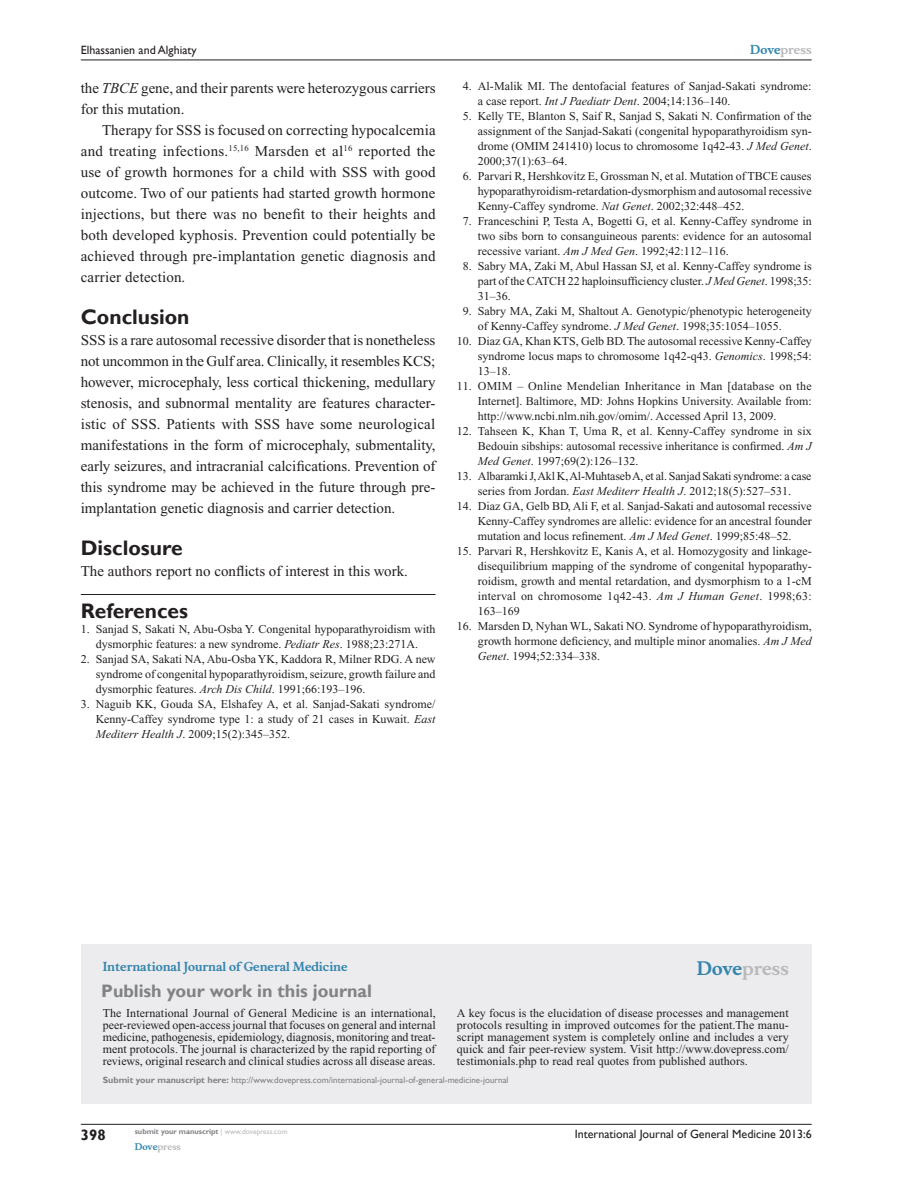
<style>
.page{position:relative;width:918px;height:1188px;background:#fff}
.page>*{position:absolute;margin:0;border:0;box-sizing:border-box;transform-origin:0 0}
.RefH{font:700 21px "Gill Sans";color:#231f20}
.PromBx-H1{font:700 18px "Gill Sans";color:#808285}
.PromBx-Brand{font:700 18px "Musee";color:#b8b9bc}
.TxF{font:15px/21px "Times New Roman";color:#231f20;text-align:justify}
.Tx{font:15px/21px "Times New Roman";color:#231f20}
.t1{font:700 15px "Gill Sans";color:#231f20}
.RefNL2{font:12px/15px "Times New Roman";color:#231f20;text-align:justify}
.PromBx-Tx{font:12px/12px "Times New Roman";letter-spacing:.005em;color:#231f20;text-align:justify}
.RefNL1{font:12px/15px "Times New Roman";color:#231f20;text-align:justify}
.t2{font:12px "Gill Sans";color:#231f20}
.PromBx-JrnlName{font:700 12px "Musee";color:#3485ae}
.t3{font:700 12px "Musee";color:#b8b9bc}
.PromBx-SubmitMssWebA{font:9px "Gill Sans";color:#808285}
.t4{font:700 9px "Musee";color:#b8b9bc}
.t5{font:700 7.5px "Gill Sans";color:#808285}
.s1{font-style:italic}
.s2{color:#3485ae}
.s3{font-weight:700}
.s4{font-weight:400;color:#b8b9bc}
</style>
<div class="page">
<div style="left:81px;top:944px;width:731px;height:159px;background:#ececee"></div>
<hr style="left:81px;top:594px;width:355px;height:1px;background:#231f20">
<hr style="left:81px;top:1124px;width:731px;height:1px;background:#231f20">
<hr style="left:81px;top:60px;width:731px;height:1px;background:#231f20">
<p class="t2" style="left:81px;top:43px;width:117px">Elhassanien and Alghiaty</p>
<p class="Tx" style="left:81px;top:77px;width:356px">the <span class="s1">TBCE</span> gene, and their parents were heterozygous carriers for this mutation.</p>
<p class="Tx" style="left:81px;top:119px;width:356px;text-align:justify;text-indent:21px">Therapy for SSS is focused on correcting hypocalcemia and treating infections.<sup>15,16</sup> Marsden et al<sup>16</sup> reported the use of growth hormones for a child with SSS with good outcome. Two of our patients had started growth hormone injections, but there was no benefit to their heights and both developed kyphosis. Prevention could potentially be achieved through pre-implantation genetic diagnosis and carrier detection.</p>
<h1 class="RefH" style="left:81px;top:304px;width:110px">Conclusion</h1>
<p class="TxF" style="left:81px;top:329px;width:356px">SSS is a rare autosomal recessive disorder that is nonetheless not uncommon in the Gulf area. Clinically, it resembles KCS; however, microcephaly, less cortical thickening, medullary stenosis, and subnormal mentality are features character&shy;istic of SSS. Patients with SSS have some neurological manifestations in the form of microcephaly, submentality, early seizures, and intracranial calcifications. Prevention of this syndrome may be achieved in the future through pre&shy;implantation genetic diagnosis and carrier detection.</p>
<h1 class="RefH" style="left:81px;top:535px;width:103px">Disclosure</h1>
<p class="TxF" style="left:81px;top:560px;width:329px">The authors report no conflicts of interest in this work.</p>
<p class="RefH" style="left:81px;top:598px;width:109px">References</p>
<p class="RefNL1" style="left:81px;top:621px;width:356px;text-align:center">1. Sanjad S, Sakati N, Abu-Osba Y. Congenital hypoparathyroidism with dysmorphic features: a new syndrome. <span class="s1">Pediatr Res</span>. 1988;23:271A.</p>
<p class="RefNL1" style="left:96px;top:651px;width:341px;text-indent:-15px">2. Sanjad SA, Sakati NA, Abu-Osba YK, Kaddora R, Milner RDG. A new syndrome of congenital hypoparathyroidism, seizure, growth failure and dysmorphic features. <span class="s1">Arch Dis Child</span>. 1991;66:193–196.</p>
<p class="RefNL1" style="left:96px;top:696px;width:341px;text-indent:-15px">3. Naguib KK, Gouda SA, Elshafey A, et al. Sanjad-Sakati syndrome/ Kenny-Caffey syndrome type 1: a study of 21 cases in Kuwait. <span class="s1">East Mediterr Health J</span>. 2009;15(2):345–352.</p>
<p class="t3" style="left:750px;top:43px;width:63px"><span class="s2">Dove</span>press</p>
<p class="RefNL2" style="left:478px;top:79px;width:335px;text-indent:-15px">4. Al-Malik MI. The dentofacial features of Sanjad-Sakati syndrome: a case report. <span class="s1">Int J Paediatr Dent</span>. 2004;14:136–140.</p>
<p class="RefNL2" style="left:478px;top:109px;width:335px;text-indent:-15px">5. Kelly TE, Blanton S, Saif R, Sanjad S, Sakati N. Confirmation of the assignment of the Sanjad-Sakati (congenital hypoparathyroidism syn&shy;drome (OMIM 241410) locus to chromosome 1q42-43. <span class="s1">J Med Genet</span>.<br>2000;37(1):63–64.</p>
<p class="RefNL2" style="left:478px;top:169px;width:335px;text-indent:-15px">6. Parvari R, Hershkovitz E, Grossman N, et al. Mutation of TBCE causes hypoparathyroidism-retardation-dysmorphism and autosomal recessive Kenny-Caffey syndrome. <span class="s1">Nat Genet</span>. 2002;32:448–452.</p>
<p class="RefNL2" style="left:478px;top:214px;width:335px;text-indent:-15px">7. Franceschini P, Testa A, Bogetti G, et al. Kenny-Caffey syndrome in two sibs born to consanguineous parents: evidence for an autosomal recessive variant. <span class="s1">Am J Med Gen</span>. 1992;42:112–116.</p>
<p class="RefNL2" style="left:478px;top:259px;width:335px;text-indent:-15px">8. Sabry MA, Zaki M, Abul Hassan SJ, et al. Kenny-Caffey syndrome is part of the CATCH 22 haploinsufficiency cluster. <span class="s1">J Med Genet</span>. 1998;35:<br>31–36.</p>
<p class="RefNL2" style="left:478px;top:304px;width:335px;text-indent:-15px">9. Sabry MA, Zaki M, Shaltout A. Genotypic/phenotypic heterogeneity of Kenny-Caffey syndrome. <span class="s1">J Med Genet</span>. 1998;35:1054–1055.</p>
<p class="RefNL2" style="left:478px;top:334px;width:336px;text-indent:-21px">10. Diaz GA, Khan KTS, Gelb BD. The autosomal recessive Kenny-Caffey syndrome locus maps to chromosome 1q42-q43. <span class="s1">Genomics</span>. 1998;54:<br>13–18.</p>
<p class="RefNL2" style="left:478px;top:379px;width:335px;text-indent:-21px">11. OMIM – Online Mendelian Inheritance in Man [database on the Internet]. Baltimore, MD: Johns Hopkins University. Available from: http://www.ncbi.nlm.nih.gov/omim/. Accessed April 13, 2009.</p>
<p class="RefNL2" style="left:478px;top:424px;width:335px;text-indent:-21px">12. Tahseen K, Khan T, Uma R, et al. Kenny-Caffey syndrome in six Bedouin sibships: autosomal recessive inheritance is confirmed. <span class="s1">Am J Med Genet</span>. 1997;69(2):126–132.</p>
<p class="RefNL2" style="left:457px;top:469px;width:356px;text-align:center">13. Albaramki J, Akl K, Al-Muhtaseb A, et al. Sanjad Sakati syndrome: a case series from Jordan. <span class="s1">East Mediterr Health J</span>. 2012;18(5):527–531.</p>
<p class="RefNL2" style="left:478px;top:499px;width:335px;text-indent:-21px">14. Diaz GA, Gelb BD, Ali F, et al. Sanjad-Sakati and autosomal recessive Kenny-Caffey syndromes are allelic: evidence for an ancestral founder mutation and locus refinement. <span class="s1">Am J Med Genet</span>. 1999;85:48–52.</p>
<p class="RefNL2" style="left:478px;top:544px;width:335px;text-indent:-21px">15. Parvari R, Hershkovitz E, Kanis A, et al. Homozygosity and linkage&shy;disequilibrium mapping of the syndrome of congenital hypoparathy&shy;roidism, growth and mental retardation, and dysmorphism to a 1-cM interval on chromosome 1q42-43. <span class="s1">Am J Human Genet</span>. 1998;63:<br>163–169</p>
<p class="RefNL2" style="left:478px;top:619px;width:335px;text-indent:-21px">16. Marsden D, Nyhan WL, Sakati NO. Syndrome of hypoparathyroidism, growth hormone deficiency, and multiple minor anomalies. <span class="s1">Am J Med Genet</span>. 1994;52:334–338.</p>
<p class="PromBx-JrnlName" style="left:103px;top:959px;width:246px">International Journal of General Medicine</p>
<p class="PromBx-H1" style="left:101px;top:980px;width:272px">Publish your work in this journal</p>
<p class="PromBx-Brand" style="left:697px;top:958px;width:94px"><span class="s2">Dove</span>press</p>
<p class="PromBx-Tx" style="left:103px;top:1007px;width:335px">The International Journal of General Medicine is an international, peer-reviewed open-access journal that focuses on general and internal medicine, pathogenesis, epidemiology, diagnosis, monitoring and treat&shy;ment protocols. The journal is characterized by the rapid reporting of reviews, original research and clinical studies across all disease areas.</p>
<p class="PromBx-Tx" style="left:457px;top:1007px;width:333px">A key focus is the elucidation of disease processes and management protocols resulting in improved outcomes for the patient.The manu&shy;script management system is completely online and includes a very quick and fair peer-review system. Visit http://www.dovepress.com/ testimonials.php to read real quotes from published authors.</p>
<p class="PromBx-SubmitMssWebA" style="left:103px;top:1075px;width:407px"><span class="s3">Submit your manuscript here:</span> http://www.dovepress.com/international-journal-of-general-medicine-journal</p>
<p class="t1" style="left:81px;top:1126px;width:26px">398</p>
<p class="t5" style="left:135px;top:1127px;width:154px">submit your manuscript <span class="s4">| www.dovepress.com</span></p>
<p class="t4" style="left:135px;top:1141px;width:48px"><span class="s2">Dove</span>press</p>
<p class="t2" style="left:575px;top:1127px;width:238px">International Journal of General Medicine 2013:6</p>
</div>
